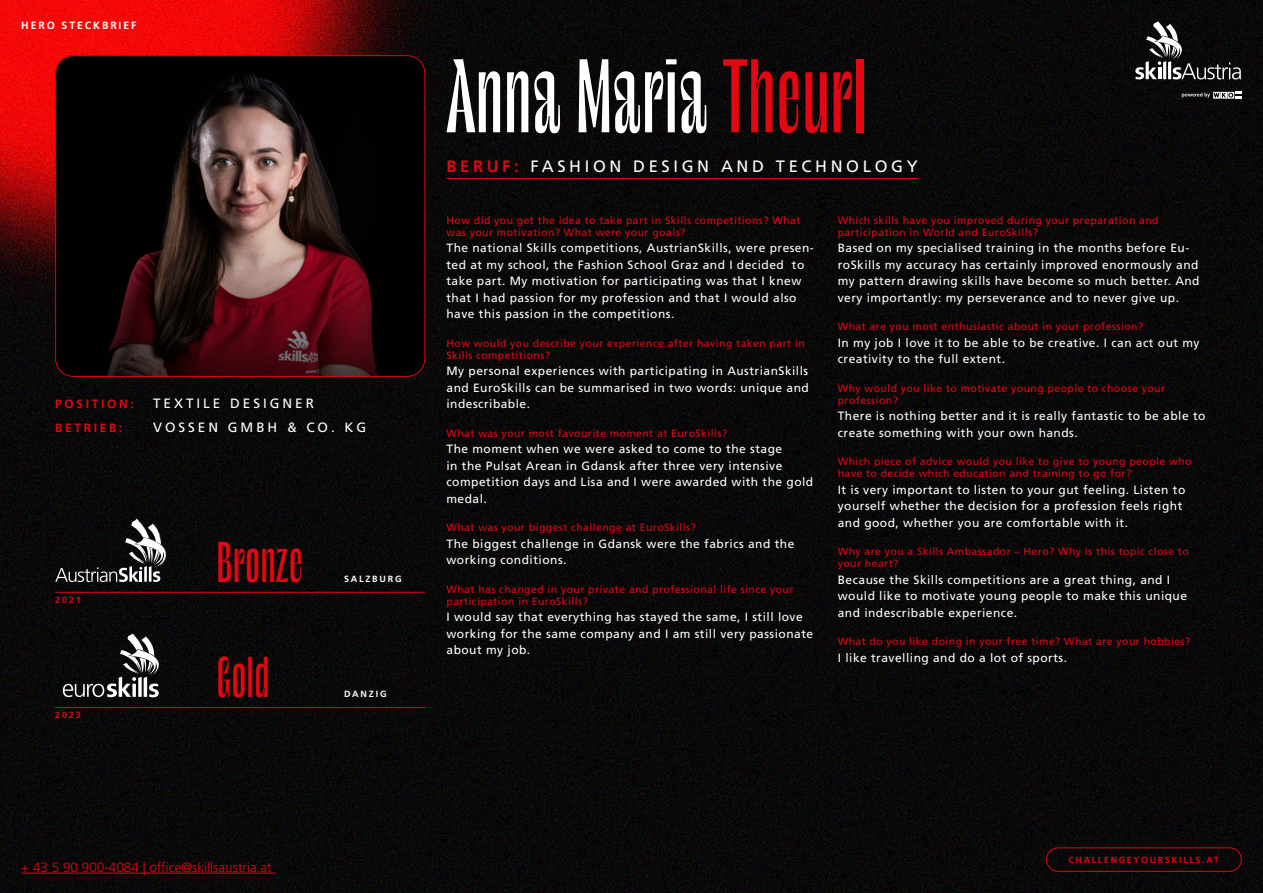
<style>
.page{position:relative;width:1263px;height:893px;background:#fff}
.page>*{position:absolute;margin:0;border:0;box-sizing:border-box;transform-origin:0 0}
.t1{font:90px "Le Murmure";color:#fff}
.t2{font:49.5px "Le Murmure";color:#e30613}
.t3{font:16.5px "Frutiger LT Pro";letter-spacing:.22em;color:#fff}
.t4{font:300 13.5px "Frutiger LT Pro";color:#e30613}
.t5{font:13.5px "Frutiger LT Pro";letter-spacing:.22em;color:#fff}
.t6{font:12px/16.5px "Frutiger LT Pro";letter-spacing:.04em;color:#fff}
.t7{font:700 12px "Frutiger LT Pro";letter-spacing:.22em;color:#e30613}
.t8{font:10.5px/12px "Frutiger LT Pro";letter-spacing:.04em;color:#e30613}
.t9{font:700 10.5px "Frutiger LT Pro";letter-spacing:.18em;color:#fff}
.t10{font:700 9px "Frutiger LT Pro";letter-spacing:.18em;color:#e30613}
.t11{font:700 9px "Frutiger LT Pro";letter-spacing:.2em;color:#fff}
.s1{color:#e30613}
.s2{font-weight:700;color:#e30613}
</style>
<div class="page">
<img style="left:0;top:0;width:1263px;height:893px">
<div style="left:1046px;top:847px;width:196px;height:25px;border:1px solid #e30613;border-radius:12px"></div>
<svg style="left:1135px;top:21px;width:106px;height:58px;background:#363536"></svg>
<svg style="left:1182px;top:92px;width:60px;height:7px"></svg>
<hr style="left:21px;top:873px;width:254px;height:1px;background:#e30613">
<img style="left:55px;top:55px;width:370px;height:322px">
<div style="left:55px;top:55px;width:370px;height:322px;border:1px solid #e30613;border-radius:18px"></div>
<hr style="left:446px;top:178px;width:472px;height:1px;background:#e30613">
<svg style="left:55px;top:518px;width:113px;height:64px;background:#323132"></svg>
<hr style="left:55px;top:592px;width:370px;height:1px;background:#e30613">
<svg style="left:63px;top:634px;width:110px;height:63px;background:#353535"></svg>
<hr style="left:55px;top:707px;width:370px;height:1px;background:#e30613">
<p class="t9" style="left:21px;top:19px;width:117px">HERO STECKBRIEF</p>
<p class="t7" style="left:55px;top:397px;width:80px">POSITION:</p>
<p class="t5" style="left:153px;top:395px;width:162px">TEXTILE DESIGNER</p>
<p class="t7" style="left:55px;top:421px;width:69px">BETRIEB:</p>
<p class="t5" style="left:153px;top:419px;width:215px">VOSSEN GMBH &amp; CO. KG</p>
<p class="t10" style="left:55px;top:594px;width:27px">2021</p>
<p class="t10" style="left:55px;top:710px;width:27px">2023</p>
<h2 class="t2" style="left:217px;top:532px;width:88px">Bronze</h2>
<h2 class="t2" style="left:217px;top:647px;width:54px">Gold</h2>
<p class="t11" style="left:344px;top:573px;width:59px">SALZBURG</p>
<p class="t11" style="left:344px;top:689px;width:44px">DANZIG</p>
<h1 class="t1" style="left:446px;top:41px;width:422px">Anna Maria <span class="s1">Theurl</span></h1>
<h3 class="t3" style="left:446px;top:156px;width:473px"><span class="s2">BERUF:</span> FASHION DESIGN AND TECHNOLOGY</h3>
<p class="t8" style="left:446px;top:214px;width:356px">How did you get the idea to take part in Skills competitions? What was your motivation? What were your goals?</p>
<p class="t6" style="left:446px;top:240px;width:369px">The national Skills competitions, AustrianSkills, were presen&shy;ted at my school, the Fashion School Graz and I decided to take part. My motivation for participating was that I knew that I had passion for my profession and that I would also have this passion in the competitions.</p>
<p class="t8" style="left:446px;top:337px;width:360px">How would you describe your experience after having taken part in<br>Skills competitions?</p>
<p class="t6" style="left:446px;top:363px;width:364px;text-align:justify">My personal experiences with participating in AustrianSkills and EuroSkills can be summarised in two words: unique and indescribable.</p>
<p class="t8" style="left:446px;top:427px;width:282px">What was your most favourite moment at EuroSkills?</p>
<p class="t6" style="left:446px;top:441px;width:368px">The moment when we were asked to come to the stage<br>in the Pulsat Arean in Gdansk after three very intensive competition days and Lisa and I were awarded with the gold medal.</p>
<p class="t8" style="left:446px;top:522px;width:251px">What was your biggest challenge at EuroSkills?</p>
<p class="t6" style="left:446px;top:536px;width:349px">The biggest challenge in Gdansk were the fabrics and the working conditions.</p>
<p class="t8" style="left:446px;top:583px;width:349px">What has changed in your private and professional life since your participation in EuroSkills?</p>
<p class="t6" style="left:446px;top:609px;width:368px">I would say that everything has stayed the same, I still love working for the same company and I am still very passionate about my job.</p>
<p class="t8" style="left:838px;top:214px;width:322px">Which skills have you improved during your preparation and participation in World and EuroSkills?</p>
<p class="t6" style="left:838px;top:240px;width:363px">Based on my specialised training in the months before Eu&shy;roSkills my accuracy has certainly improved enormously and my pattern drawing skills have become so much better. And very importantly: my perseverance and to never give up.</p>
<p class="t8" style="left:838px;top:321px;width:307px">What are you most enthusiastic about in your profession?</p>
<p class="t6" style="left:838px;top:335px;width:363px">In my job I love it to be able to be creative. I can act out my creativity to the full extent.</p>
<p class="t8" style="left:838px;top:382px;width:329px">Why would you like to motivate young people to choose your profession?</p>
<p class="t6" style="left:838px;top:408px;width:369px">There is nothing better and it is really fantastic to be able to create something with your own hands.</p>
<p class="t8" style="left:838px;top:456px;width:355px">Which piece of advice would you like to give to young people who have to decide which education and training to go for?</p>
<p class="t6" style="left:838px;top:482px;width:349px">It is very important to listen to your gut feeling. Listen to yourself whether the decision for a profession feels right and good, whether you are comfortable with it.</p>
<p class="t8" style="left:838px;top:546px;width:353px">Why are you a Skills Ambassador – Hero? Why is this topic close to your heart?</p>
<p class="t6" style="left:838px;top:572px;width:351px">Because the Skills competitions are a great thing, and I would like to motivate young people to make this unique and indescribable experience.</p>
<p class="t8" style="left:838px;top:636px;width:354px">What do you like doing in your free time? What are your hobbies?</p>
<p class="t6" style="left:838px;top:650px;width:231px">I like travelling and do a lot of sports.</p>
<p class="t4" style="left:21px;top:859px;width:252px">+ 43 5 90 900-4084 | office@skillsaustria.at</p>
<p class="t10" style="left:1068px;top:854px;width:152px">CHALLENGEYOURSKILLS.AT</p>
</div>
